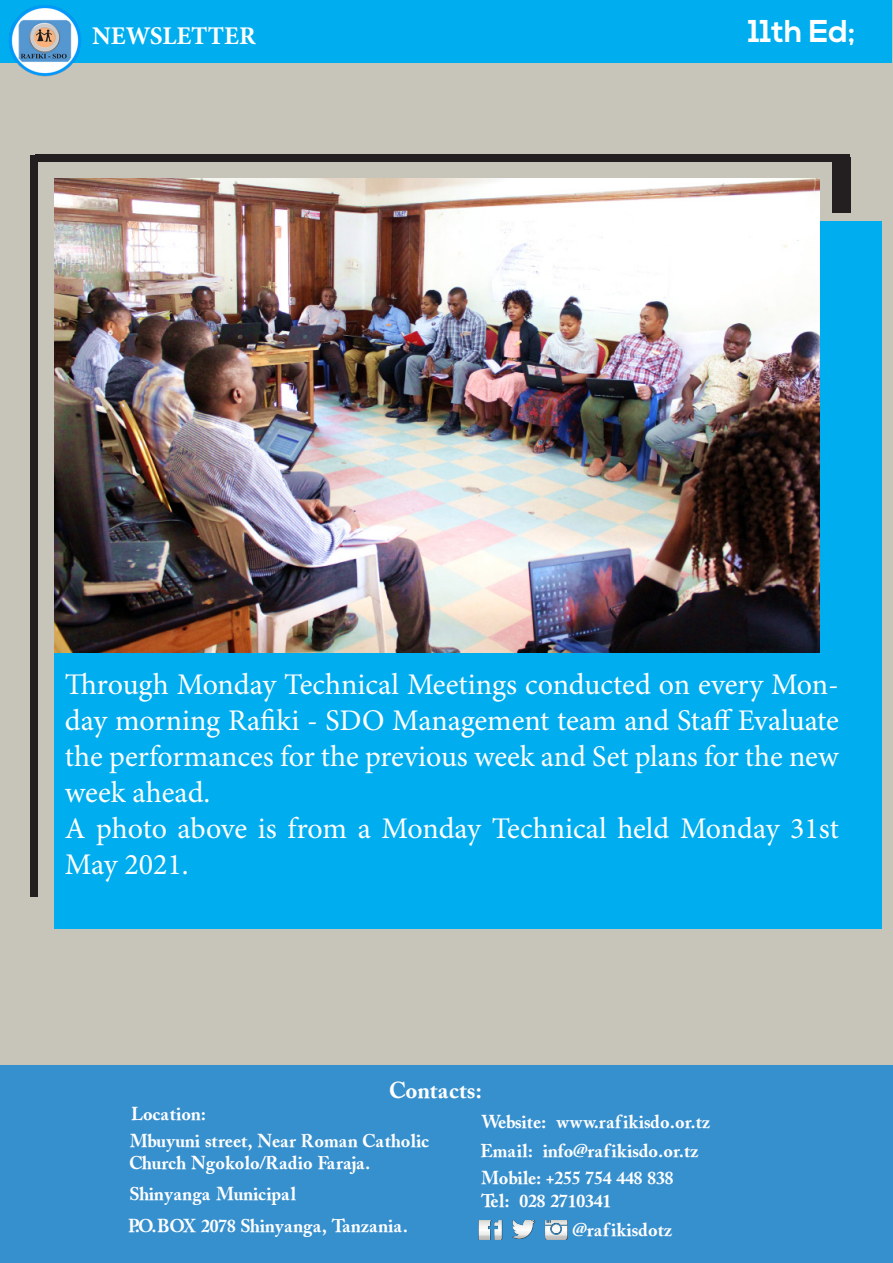
<style>
.page{position:relative;width:893px;height:1263px;background:#c7c5b9}
.page>*{position:absolute;margin:0;border:0;box-sizing:border-box;transform-origin:0 0}
.t1{font:700 31.5px "Nexa";color:#fff}
.t2{font:30px/36px "Minion Pro";letter-spacing:-.005em;color:#fff;text-align:justify}
.t3{font:700 25.5px "Minion Pro";color:#fff}
.t4{font:22.5px "Caslon Black SSK";color:#fff}
.t5{font:18px/21.6px "Caslon Black SSK";color:#fff}
</style>
<div class="page">
<div style="left:0;top:0;width:891px;height:62px;background:#00aeef"></div>
<img style="left:8px;top:5px;width:74px;height:72px">
<div style="left:0;top:1065px;width:893px;height:198px;background:#3790ce"></div>
<img style="left:479px;top:1220px;width:88px;height:20px">
<div style="left:54px;top:222px;width:828px;height:707px;background:#00aeef"></div>
<img style="left:54px;top:179px;width:765px;height:473px">
<div style="left:35px;top:154px;width:815px;height:8px;background:#231f20"></div>
<div style="left:31px;top:155px;width:7px;height:742px;background:#231f20"></div>
<div style="left:833px;top:157px;width:18px;height:56px;background:#231f20"></div>
<p class="t3" style="left:92px;top:18px;width:165px">NEWSLETTER</p>
<p class="t1" style="left:748px;top:13px;width:109px">11th Ed;</p>
<p class="t2" style="left:65px;top:667px;width:776px">Through Monday Technical Meetings conducted on every Mon&shy;day morning Rafiki - SDO Management team and Staff Evaluate the performances for the previous week and Set plans for the new week ahead.</p>
<p class="t2" style="left:65px;top:811px;width:776px">A photo above is from a Monday Technical held Monday 31st<br>May 2021.</p>
<p class="t4" style="left:390px;top:1076px;width:94px">Contacts:</p>
<p class="t5" style="left:130px;top:1130px;width:301px">Mbuyuni street, Near Roman Catholic<br>Church Ngokolo/Radio Faraja.</p>
<p class="t5" style="left:130px;top:1182px;width:167px">Shinyanga Municipal</p>
<p class="t5" style="left:128px;top:1215px;width:281px">P.O.BOX 2078 Shinyanga, Tanzania.</p>
<p class="t5" style="left:131px;top:1103px;width:76px">Location:</p>
<p class="t5" style="left:481px;top:1111px;width:231px">Website: www.rafikisdo.or.tz</p>
<p class="t5" style="left:481px;top:1140px;width:220px">Email: info@rafikisdo.or.tz</p>
<p class="t5" style="left:481px;top:1167px;width:194px">Mobile: +255 754 448 838</p>
<p class="t5" style="left:481px;top:1190px;width:132px">Tel: 028 2710341</p>
<p class="t5" style="left:573px;top:1219px;width:101px">@rafikisdotz</p>
</div>
